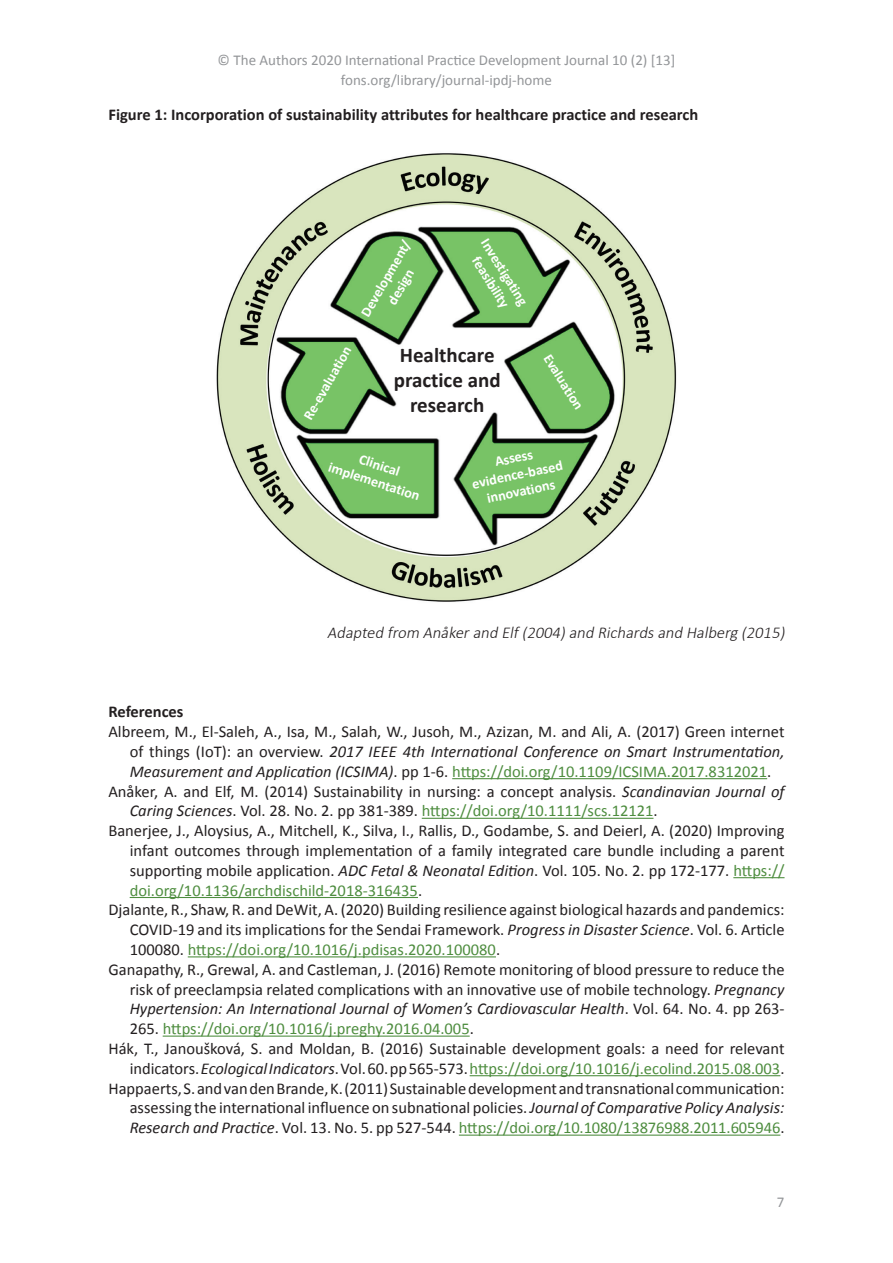
<style>
.page{position:relative;width:893px;height:1263px;background:#fff}
.page>*{position:absolute;margin:0;border:0;box-sizing:border-box;transform-origin:0 0}
.t1{font:700 21px/25.2px "Calibri";color:#231f20;text-align:center}
.t2{font:16.5px "Calibri";color:#231f20}
.t3{font:16.5px "Calibri";color:#4e8d3f}
.t4{font:italic 16.5px "Calibri";color:#231f20}
.t5{font:700 16.5px "Calibri";color:#231f20}
.t6{font:italic 300 16.5px "Calibri";color:#231f20}
.t7{font:15px/19.8px "Calibri";color:#939598;text-align:center}
.t8{font:700 14.25px/17.1px "Calibri";color:#fff;text-align:center}
.s1{font-style:normal}
.s2{font-style:italic;color:#231f20}
.s3{color:#231f20}
.s4{font-style:italic}
.s5{color:#4e8d3f}
</style>
<div class="page">
<hr style="left:452px;top:778px;width:315px;height:1px;background:#4e8d3f">
<hr style="left:422px;top:818px;width:231px;height:1px;background:#4e8d3f">
<hr style="left:733px;top:877px;width:51px;height:1px;background:#4e8d3f">
<hr style="left:130px;top:897px;width:288px;height:1px;background:#4e8d3f">
<hr style="left:188px;top:956px;width:308px;height:1px;background:#4e8d3f">
<hr style="left:163px;top:1035px;width:307px;height:2px;background:#4e8d3f">
<hr style="left:470px;top:1075px;width:310px;height:1px;background:#4e8d3f">
<hr style="left:459px;top:1134px;width:321px;height:2px;background:#4e8d3f">
<img style="left:216px;top:153px;width:461px;height:449px">
<p class="t7" style="left:218px;top:50px;width:459px">© The Authors 2020 International Practice Development Journal 10 (2) [13] fons.org/library/journal-ipdj-home</p>
<p class="t5" style="left:108px;top:103px;width:591px">Figure 1: Incorporation of sustainability attributes for healthcare practice and research</p>
<p class="t8" style="left:357px;top:311px;width:88px;rotate:-60deg">Development/ design</p>
<p class="t8" style="left:492px;top:235px;width:77px;rotate:58deg">Investigating feasibility</p>
<p class="t8" style="left:299px;top:414px;width:83px;rotate:-60deg">Re-evaluation</p>
<p class="t1" style="left:394px;top:341px;width:108px">Healthcare practice and research</p>
<p class="t8" style="left:555px;top:351px;width:63px;rotate:58deg">Evaluation</p>
<p class="t8" style="left:337px;top:442px;width:97px;rotate:18deg">Clinical implementation</p>
<p class="t8" style="left:467px;top:458px;width:94px;rotate:-12deg">Assess evidence-based innovations</p>
<p class="t6" style="left:327px;top:622px;width:462px">Adapted from Anåkerand Elf(2004)and Richardsand Halberg (2015)</p>
<p class="t5" style="left:108px;top:700px;width:77px">References</p>
<p class="t2" style="left:108px;top:720px;width:678px">Albreem, M., El-Saleh, A., Isa, M., Salah, W., Jusoh, M., Azizan, M. and Ali, A. (2017) Green internet</p>
<p class="t4" style="left:130px;top:740px;width:656px"><span class="s1">of things (IoT): an overview.</span> 2017 IEEE 4th International Conference on Smart Instrumentation,</p>
<p class="t3" style="left:130px;top:760px;width:643px"><span class="s2">Measurement and Application (ICSIMA)</span><span class="s3">. pp 1-6.</span> https://doi.org/10.1109/ICSIMA.2017.8312021<span class="s3">.</span></p>
<p class="t2" style="left:108px;top:780px;width:678px">Anåker, A. and Elf, M. (2014) Sustainability in nursing: a concept analysis. <span class="s4">Scandinavian Journal of</span></p>
<p class="t3" style="left:130px;top:799px;width:529px"><span class="s2">Caring Sciences</span><span class="s3">. Vol. 28. No. 2. pp 381-389.</span> https://doi.org/10.1111/scs.12121<span class="s3">.</span></p>
<p class="t2" style="left:108px;top:819px;width:678px">Banerjee, J., Aloysius, A., Mitchell, K., Silva, I., Rallis, D., Godambe, S. and Deierl, A. (2020) Improving</p>
<p class="t2" style="left:130px;top:839px;width:656px">infant outcomes through implementation of a family integrated care bundle including a parent</p>
<p class="t2" style="left:130px;top:859px;width:656px">supporting mobile application. <span class="s4">ADC Fetal &amp; Neonatal Edition</span>. Vol. 105. No. 2. pp 172-177. <span class="s5">https://</span></p>
<p class="t3" style="left:130px;top:879px;width:294px">doi.org/10.1136/archdischild-2018-316435<span class="s3">.</span></p>
<p class="t2" style="left:108px;top:898px;width:678px">Djalante, R., Shaw, R. and DeWit, A. (2020) Building resilience against biological hazards and pandemics:</p>
<p class="t2" style="left:130px;top:918px;width:656px">COVID-19 and its implications for the Sendai Framework. <span class="s4">Progress in Disaster Science</span>. Vol. 6. Article</p>
<p class="t3" style="left:130px;top:938px;width:372px"><span class="s3">100080.</span> https://doi.org/10.1016/j.pdisas.2020.100080<span class="s3">.</span></p>
<p class="t2" style="left:108px;top:958px;width:678px">Ganapathy, R., Grewal, A. and Castleman, J. (2016) Remote monitoring of blood pressure to reduce the</p>
<p class="t2" style="left:130px;top:978px;width:656px">risk of preeclampsia related complications with an innovative use of mobile technology. <span class="s4">Pregnancy</span></p>
<p class="t4" style="left:130px;top:997px;width:656px">Hypertension: An International Journal of Women’s Cardiovascular Health<span class="s1">. Vol. 64. No. 4. pp 263-</span></p>
<p class="t3" style="left:130px;top:1017px;width:346px"><span class="s3">265.</span> https://doi.org/10.1016/j.preghy.2016.04.005<span class="s3">.</span></p>
<p class="t2" style="left:108px;top:1037px;width:678px">Hák, T., Janoušková, S. and Moldan, B. (2016) Sustainable development goals: a need for relevant</p>
<p class="t3" style="left:130px;top:1057px;width:656px"><span class="s3">indicators.</span> <span class="s2">Ecological Indicators</span><span class="s3">. Vol. 60. pp 565-573.</span> https://doi.org/10.1016/j.ecolind.2015.08.003<span class="s3">.</span></p>
<p class="t2" style="left:108px;top:1077px;width:678px">Happaerts, S. and van den Brande, K. (2011) Sustainable development and transnational communication:</p>
<p class="t2" style="left:130px;top:1096px;width:656px">assessing the international influence on subnational policies. <span class="s4">Journal of Comparative Policy Analysis:</span></p>
<p class="t3" style="left:130px;top:1116px;width:656px"><span class="s2">Research and Practice</span><span class="s3">. Vol. 13. No. 5. pp 527-544.</span> https://doi.org/10.1080/13876988.2011.605946<span class="s3">.</span></p>
<p class="t7" style="left:777px;top:1192px;width:9px">7</p>
</div>
